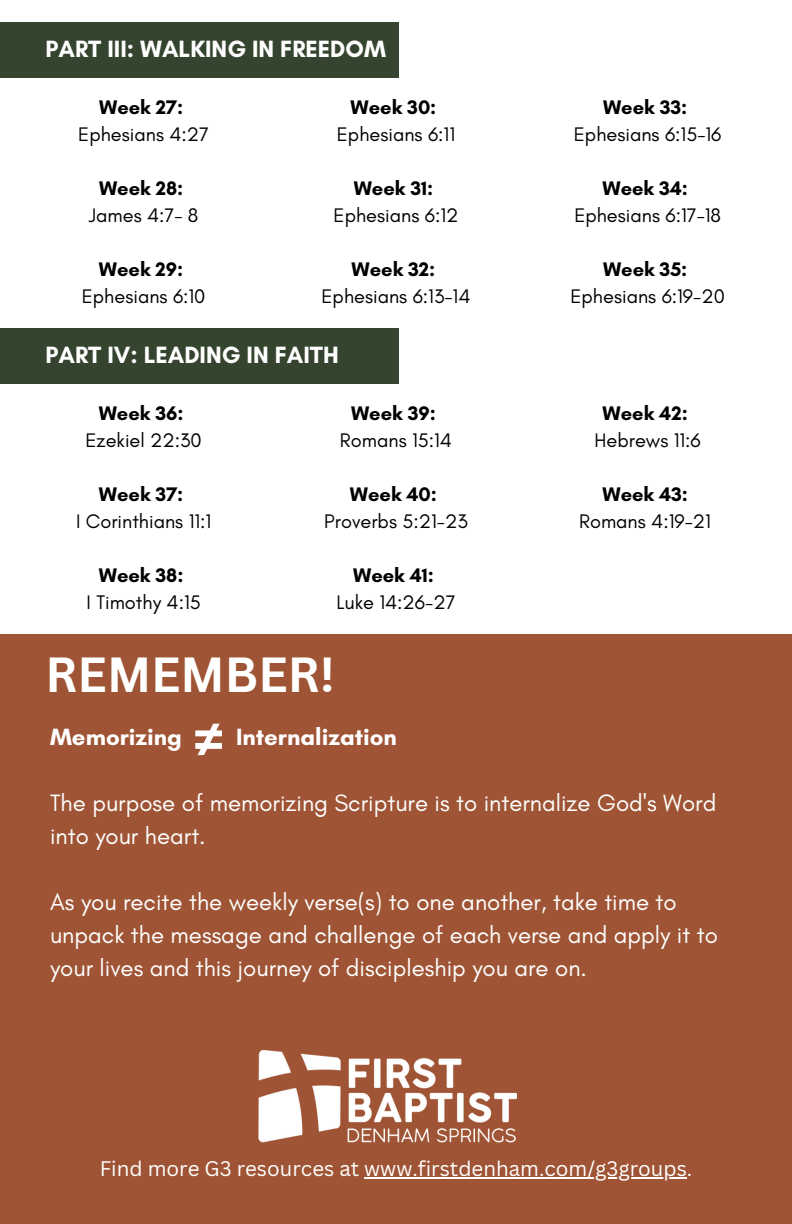
<style>
.page{position:relative;width:792px;height:1224px;background:#fff}
.page>*{position:absolute;margin:0;border:0;box-sizing:border-box;transform-origin:0 0}
.t1{font:700 48px "Canva Sans";color:#fff}
.t2{font:24px/33px "Glacial Indifference";color:#fff}
.t3{font:700 24px "Glacial Indifference";color:#fff}
.t4{font:20.6px "Canva Sans";color:#fff}
.t5{font:20px "Glacial Indifference";color:#000}
.t6{font:700 20px "Glacial Indifference";color:#000}
</style>
<div class="page">
<div style="left:0;top:22px;width:399px;height:55px;background:#35442e"></div>
<div style="left:0;top:328px;width:399px;height:55px;background:#35442e"></div>
<div style="left:0;top:634px;width:792px;height:590px;background:#9f5535"></div>
<img style="left:258px;top:1050px;width:258px;height:93px">
<svg style="left:195px;top:724px;width:27px;height:31px"></svg>
<hr style="left:364px;top:1177px;width:323px;height:2px;background:#fff">
<p class="t3" style="left:46px;top:34px;width:342px">PART III: WALKING IN FREEDOM</p>
<p class="t6" style="left:99px;top:95px;width:86px">Week 27:</p>
<p class="t5" style="left:78px;top:122px;width:132px">Ephesians 4:27</p>
<p class="t6" style="left:99px;top:176px;width:86px">Week 28:</p>
<p class="t5" style="left:89px;top:203px;width:111px">James 4:7- 8</p>
<p class="t6" style="left:99px;top:257px;width:86px">Week 29:</p>
<p class="t5" style="left:82px;top:284px;width:125px">Ephesians 6:10</p>
<p class="t6" style="left:351px;top:95px;width:87px">Week 30:</p>
<p class="t5" style="left:337px;top:122px;width:120px">Ephesians 6:11</p>
<p class="t6" style="left:354px;top:176px;width:81px">Week 31:</p>
<p class="t5" style="left:334px;top:203px;width:126px">Ephesians 6:12</p>
<p class="t6" style="left:352px;top:257px;width:85px">Week 32:</p>
<p class="t5" style="left:322px;top:284px;width:150px">Ephesians 6:13-14</p>
<p class="t3" style="left:46px;top:340px;width:295px">PART IV: LEADING IN FAITH</p>
<p class="t6" style="left:99px;top:401px;width:86px">Week 36:</p>
<p class="t5" style="left:86px;top:428px;width:118px">Ezekiel 22:30</p>
<p class="t6" style="left:99px;top:482px;width:86px">Week 37:</p>
<p class="t5" style="left:76px;top:509px;width:137px">I Corinthians 11:1</p>
<p class="t6" style="left:99px;top:563px;width:86px">Week 38:</p>
<p class="t5" style="left:87px;top:590px;width:116px">I Timothy 4:15</p>
<p class="t6" style="left:351px;top:401px;width:86px">Week 39:</p>
<p class="t5" style="left:340px;top:428px;width:114px">Romans 15:14</p>
<p class="t6" style="left:350px;top:482px;width:89px">Week 40:</p>
<p class="t5" style="left:324px;top:509px;width:145px">Proverbs 5:21-23</p>
<p class="t6" style="left:353px;top:563px;width:82px">Week 41:</p>
<p class="t5" style="left:336px;top:590px;width:121px">Luke 14:26-27</p>
<h1 class="t1" style="left:46px;top:641px;width:291px">REMEMBER!</h1>
<p class="t3" style="left:50px;top:722px;width:133px">Memorizing</p>
<p class="t3" style="left:236px;top:722px;width:162px">Internalization</p>
<p class="t6" style="left:603px;top:95px;width:86px">Week 33:</p>
<p class="t5" style="left:574px;top:122px;width:149px">Ephesians 6:15-16</p>
<p class="t6" style="left:602px;top:176px;width:87px">Week 34:</p>
<p class="t5" style="left:574px;top:203px;width:148px">Ephesians 6:17-18</p>
<p class="t6" style="left:603px;top:257px;width:86px">Week 35:</p>
<p class="t5" style="left:571px;top:284px;width:156px">Ephesians 6:19-20</p>
<p class="t6" style="left:603px;top:401px;width:87px">Week 42:</p>
<p class="t5" style="left:595px;top:428px;width:108px">Hebrews 11:6</p>
<p class="t6" style="left:602px;top:482px;width:87px">Week 43:</p>
<p class="t5" style="left:579px;top:509px;width:133px">Romans 4:19-21</p>
<p class="t2" style="left:50px;top:786px;width:668px">The purpose of memorizing Scripture is to internalize God's Word into your heart.</p>
<p class="t2" style="left:50px;top:885px;width:669px">As you recite the weekly verse(s) to one another, take time to unpack the message and challenge of each verse and apply it to your lives and this journey of discipleship you are on.</p>
<p class="t4" style="left:100px;top:1154px;width:594px">Find more G3 resources at www.firstdenham.com/g3groups.</p>
</div>
